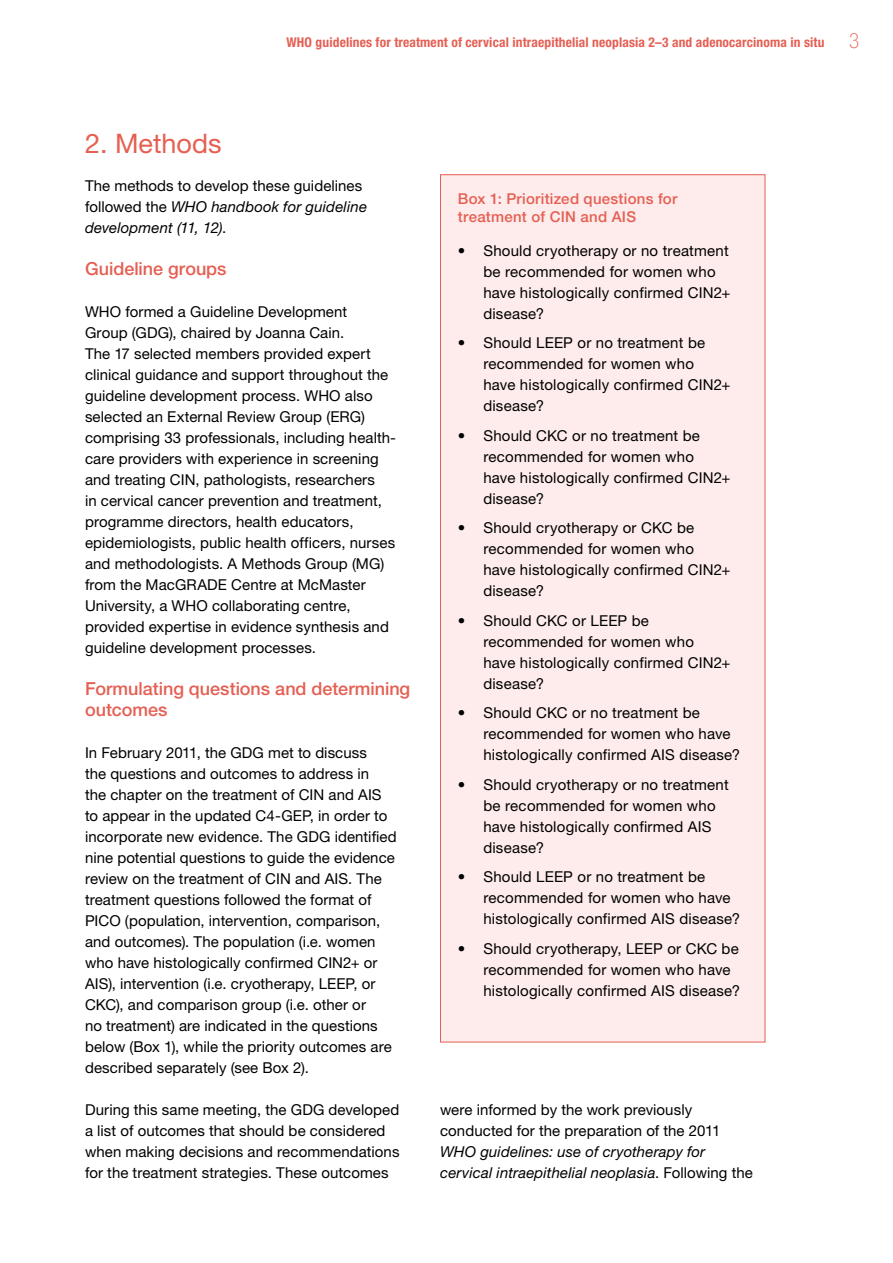
<style>
.page{position:relative;width:893px;height:1263px;background:#fff}
.page>*{position:absolute;margin:0;border:0;box-sizing:border-box;transform-origin:0 0}
.t1{font:27px "Helvetica Neue";color:#e55f53}
.t2{font:500 18px/21px "Helvetica Neue";color:#e55f53}
.t3{font:15px/21px "Helvetica Neue";letter-spacing:.01em;color:#000}
.t4{font:italic 15px/21px "Helvetica Neue";letter-spacing:.01em;color:#000}
.t5{font:500 15px/18px "Helvetica Neue";letter-spacing:.015em;color:#e55f53}
.t6{font:700 condensed 13.5px "Helvetica Neue";letter-spacing:.01em;color:#e55f53}
.s1{font-weight:100;font-size:21px}
.s2{font-style:italic}
.s3{font-style:normal}
</style>
<div class="page">
<div style="left:440px;top:175px;width:325px;height:867px;background:#fdeceb"></div>
<p class="t6" style="left:287px;top:34px;width:574px">WHO guidelines for treatment of cervical intraepithelial neoplasia 2–3 and adenocarcinoma in situ <span class="s1">3</span></p>
<h1 class="t1" style="left:85px;top:127px;width:138px">2. Methods</h1>
<p class="t3" style="left:85px;top:175px;width:284px">The methods to develop these guidelines followed the <span class="s2">WHO handbook for guideline development (11, 12)</span>.</p>
<p class="t2" style="left:85px;top:258px;width:143px">Guideline groups</p>
<p class="t3" style="left:85px;top:301px;width:313px">WHO formed a Guideline Development<br>Group (GDG), chaired by Joanna Cain.<br>The 17 selected members provided expert clinical guidance and support throughout the guideline development process. WHO also selected an External Review Group (ERG) comprising 33 professionals, including health&shy;care providers with experience in screening and treating CIN, pathologists, researchers<br>in cervical cancer prevention and treatment, programme directors, health educators, epidemiologists, public health officers, nurses and methodologists. A Methods Group (MG) from the MacGRADE Centre at McMaster University, a WHO collaborating centre, provided expertise in evidence synthesis and guideline development processes.</p>
<p class="t2" style="left:85px;top:678px;width:327px">Formulating questions and determining outcomes</p>
<p class="t3" style="left:85px;top:742px;width:313px">In February 2011, the GDG met to discuss<br>the questions and outcomes to address in<br>the chapter on the treatment of CIN and AIS to appear in the updated C4-GEP, in order to incorporate new evidence. The GDG identified nine potential questions to guide the evidence review on the treatment of CIN and AIS. The treatment questions followed the format of PICO (population, intervention, comparison, and outcomes). The population (i.e. women who have histologically confirmed CIN2+ or AIS), intervention (i.e. cryotherapy, LEEP, or CKC), and comparison group (i.e. other or<br>no treatment) are indicated in the questions below (Box 1), while the priority outcomes are described separately (see Box 2).</p>
<p class="t3" style="left:85px;top:1099px;width:316px">During this same meeting, the GDG developed a list of outcomes that should be considered when making decisions and recommendations for the treatment strategies. These outcomes</p>
<p class="t5" style="left:458px;top:189px;width:221px">Box 1: Prioritized questions for treatment of CIN and AIS</p>
<p class="t3" style="left:483px;top:239px;width:249px;text-indent:-26px">• Should cryotherapy or no treatment be recommended for women who have histologically confirmed CIN2+ disease?</p>
<p class="t3" style="left:483px;top:332px;width:249px;text-indent:-26px">• Should LEEP or no treatment be recommended for women who<br>have histologically confirmed CIN2+ disease?</p>
<p class="t3" style="left:483px;top:424px;width:249px;text-indent:-26px">• Should CKC or no treatment be recommended for women who<br>have histologically confirmed CIN2+ disease?</p>
<p class="t3" style="left:483px;top:517px;width:249px;text-indent:-26px">• Should cryotherapy or CKC be recommended for women who<br>have histologically confirmed CIN2+ disease?</p>
<p class="t3" style="left:483px;top:610px;width:249px;text-indent:-26px">• Should CKC or LEEP be recommended for women who<br>have histologically confirmed CIN2+ disease?</p>
<p class="t3" style="left:483px;top:702px;width:258px;text-indent:-26px">• Should CKC or no treatment be recommended for women who have histologically confirmed AIS disease?</p>
<p class="t3" style="left:483px;top:774px;width:247px;text-indent:-26px">• Should cryotherapy or no treatment be recommended for women who have histologically confirmed AIS disease?</p>
<p class="t3" style="left:483px;top:866px;width:258px;text-indent:-26px">• Should LEEP or no treatment be recommended for women who have histologically confirmed AIS disease?</p>
<p class="t3" style="left:483px;top:938px;width:258px;text-indent:-26px">• Should cryotherapy, LEEP or CKC be recommended for women who have histologically confirmed AIS disease?</p>
<p class="t3" style="left:440px;top:1099px;width:282px">were informed by the work previously conducted for the preparation of the 2011</p>
<p class="t4" style="left:440px;top:1141px;width:314px">WHO guidelines: use of cryotherapy for cervical intraepithelial neoplasia<span class="s3">. Following the</span></p>
</div>
